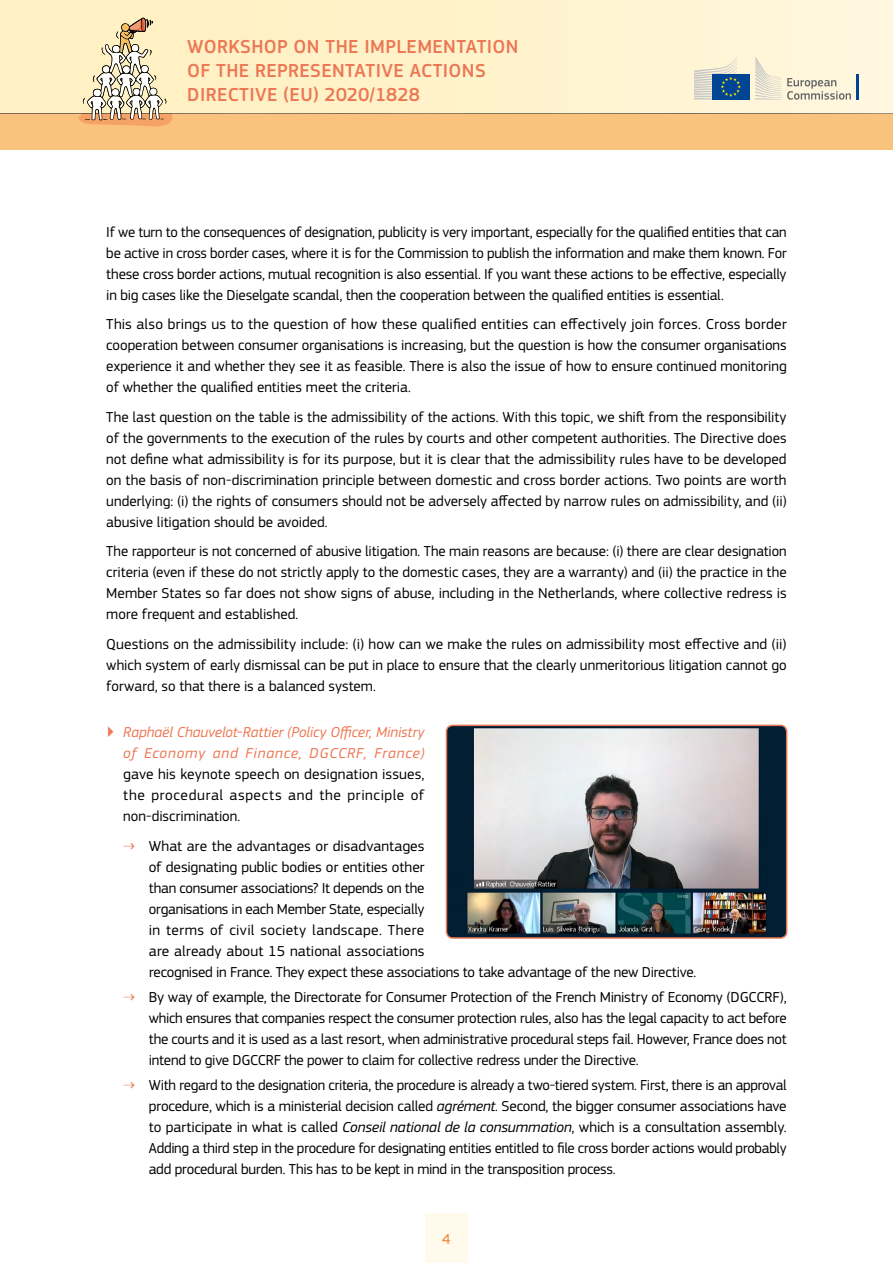
<style>
.page{position:relative;width:893px;height:1263px;background:#fff}
.page>*{position:absolute;margin:0;border:0;box-sizing:border-box;transform-origin:0 0}
.t1{font:500 19.65px/24px "EC Square Sans Pro";letter-spacing:.02em;color:#ec7754}
.Body{font:15px/21px "EC Square Sans Pro";letter-spacing:-.005em;color:#000;text-align:justify}
.t2{font:15px "EC Square Sans Pro";color:#ee8027}
.s1{color:#ec7754}
.s2{font-style:italic;color:#ec7754}
.s3{font-style:italic}
</style>
<div class="page">
<div style="left:425px;top:1213px;width:43px;height:50px;background:#fffaec"></div>
<div style="left:0;top:0;width:893px;height:150px;background:linear-gradient(to right,#fff0be,#fff6dc)"></div>
<svg style="left:0;top:17px;width:893px;height:133px;background:#f7e0b4"></svg>
<img style="left:446px;top:725px;width:341px;height:211px">
<div style="left:446px;top:725px;width:341px;height:214px;border:2px solid #ec7754;border-radius:6px"></div>
<h1 class="t1" style="left:187px;top:35px;width:333px">WORKSHOP ON THE IMPLEMENTATION<br>OF THE REPRESENTATIVE ACTIONS<br>DIRECTIVE (EU) 2020/1828</h1>
<p class="Body" style="left:106px;top:221px;width:682px">If we turn to the consequences of designation, publicity is very important, especially for the qualified entities that can be active in cross border cases, where it is for the Commission to publish the information and make them known. For these cross border actions, mutual recognition is also essential. If you want these actions to be effective, especially in big cases like the Dieselgate scandal, then the cooperation between the qualified entities is essential.</p>
<p class="Body" style="left:106px;top:314px;width:682px">This also brings us to the question of how these qualified entities can effectively join forces. Cross border cooperation between consumer organisations is increasing, but the question is how the consumer organisations experience it and whether they see it as feasible. There is also the issue of how to ensure continued monitoring of whether the qualified entities meet the criteria.</p>
<p class="Body" style="left:106px;top:406px;width:682px">The last question on the table is the admissibility of the actions. With this topic, we shift from the responsibility of the governments to the execution of the rules by courts and other competent authorities. The Directive does not define what admissibility is for its purpose, but it is clear that the admissibility rules have to be developed on the basis of non-discrimination principle between domestic and cross border actions. Two points are worth underlying: (i) the rights of consumers should not be adversely affected by narrow rules on admissibility, and (ii) abusive litigation should be avoided.</p>
<p class="Body" style="left:106px;top:541px;width:682px">The rapporteur is not concerned of abusive litigation. The main reasons are because: (i) there are clear designation criteria (even if these do not strictly apply to the domestic cases, they are a warranty) and (ii) the practice in the Member States so far does not show signs of abuse, including in the Netherlands, where collective redress is more frequent and established.</p>
<p class="Body" style="left:106px;top:633px;width:682px">Questions on the admissibility include: (i) how can we make the rules on admissibility most effective and (ii) which system of early dismissal can be put in place to ensure that the clearly unmeritorious litigation cannot go forward, so that there is a balanced system.</p>
<p class="Body" style="left:123px;top:722px;width:303px;text-indent:-17px"><span class="s1">▶</span> <span class="s2">Raphaël Chauvelot-Rattier (Policy Officer, Ministry of Economy and Finance, DGCCRF, France) </span>gave his keynote speech on designation issues, the procedural aspects and the principle of non‑discrimination.</p>
<p class="Body" style="left:149px;top:835px;width:549px;text-align:left;text-indent:-26px"><span class="s1">⇢</span> What are the advantages or disadvantages<br>of designating public bodies or entities other<br>than consumer associations? It depends on the<br>organisations in each Member State, especially<br>in terms of civil society landscape. There<br>are already about 15 national associations<br>recognised in France. They expect these associations to take advantage of the new Directive.</p>
<p class="Body" style="left:149px;top:987px;width:639px;text-indent:-26px"><span class="s1">⇢</span> By way of example, the Directorate for Consumer Protection of the French Ministry of Economy (DGCCRF), which ensures that companies respect the consumer protection rules, also has the legal capacity to act before the courts and it is used as a last resort, when administrative procedural steps fail. However, France does not intend to give DGCCRF the power to claim for collective redress under the Directive.</p>
<p class="Body" style="left:149px;top:1075px;width:639px;text-indent:-26px"><span class="s1">⇢</span> With regard to the designation criteria, the procedure is already a two-tiered system. First, there is an approval procedure, which is a ministerial decision called <span class="s3">agrément</span>. Second, the bigger consumer associations have to participate in what is called <span class="s3">Conseil national de la consummation</span>, which is a consultation assembly.<br>Adding a third step in the procedure for designating entities entitled to file cross border actions would probably add procedural burden. This has to be kept in mind in the transposition process.</p>
<p class="t2" style="left:442px;top:1230px;width:10px">4</p>
</div>
